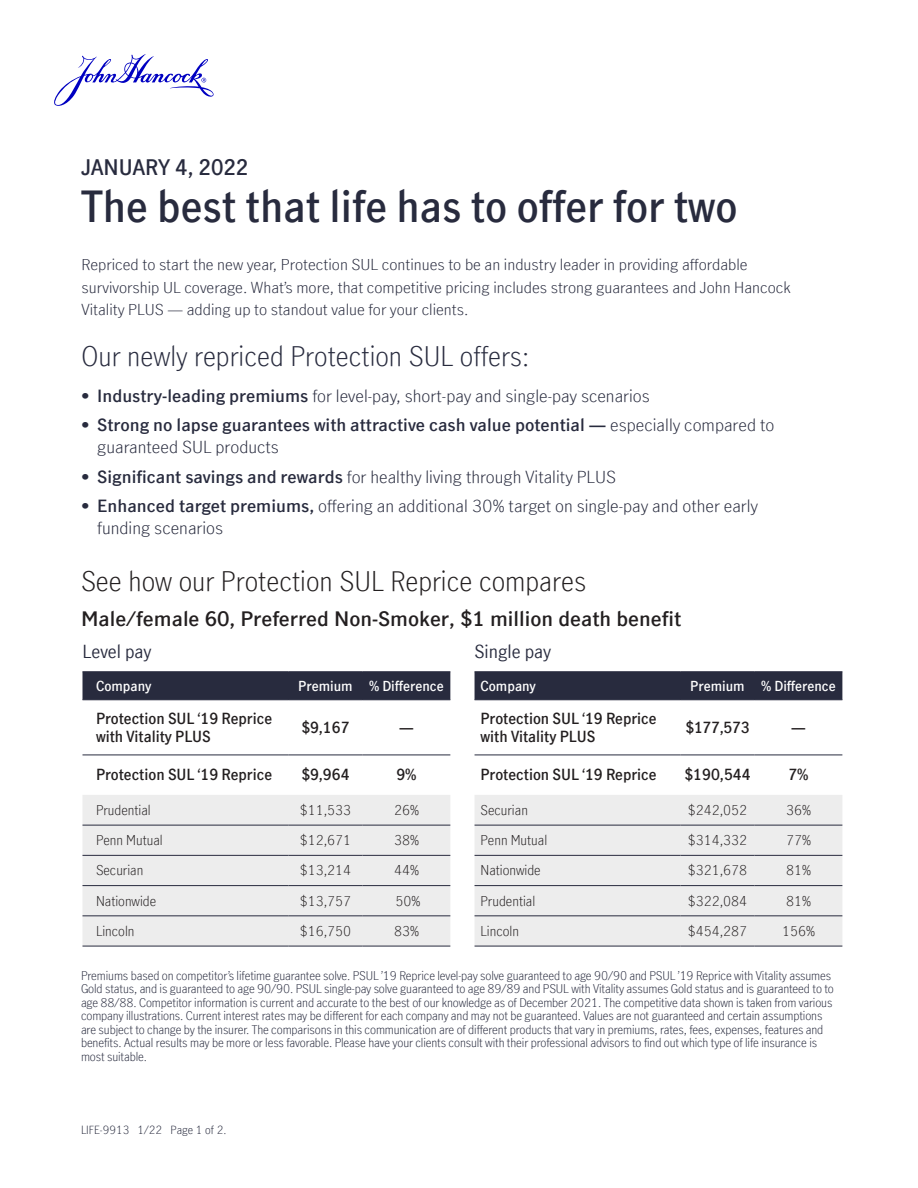
<style>
.page{position:relative;width:918px;height:1188px;background:#fff}
.page>*{position:absolute;margin:0;border:0;box-sizing:border-box;transform-origin:0 0}
.t1{font:600 42px "Manulife JH Sans Optimized";color:#282b3e}
.body_copy{font:300 27px "Manulife JH Sans Optimized";color:#231f20}
.t2{font:300 27px "Manulife JH Sans Optimized";color:#282b3e}
.t3{font:600 21px "Manulife JH Sans Optimized";color:#282b3e}
.body_copy-2{font:600 19.5px "Manulife JH Sans Optimized";color:#231f20;scale:1.08 1}
.t4{font:18px "Manulife JH Sans Optimized";color:#282b3e}
.bulleted_text{font:300 16.5px/22.5px "Manulife JH Sans Optimized";color:#282b3e;scale:1.08 1}
.bulleted_text-2{font:600 16.5px/22.5px "Manulife JH Sans Optimized";color:#282b3e;scale:1.08 1}
.bulleted_text-3{font:300 15px/22.5px "Manulife JH Sans Optimized";color:#282b3e;scale:1.08 1}
.t5{font:600 15px/18px "Manulife JH Sans Optimized";color:#231f20}
.t6{font:300 13.5px "Manulife JH Sans Optimized";color:#231f20}
.t7{font:600 13.5px "Manulife JH Sans Optimized";color:#fff}
.t8{font:300 12px/13.5px "Manulife JH Sans Optimized";letter-spacing:-.01em;color:#282b3e}
.t9{font:300 11.25px "Manulife JH Sans Optimized";color:#282b3e}
.s1{font-weight:600}
.s2{font-weight:300}
</style>
<div class="page">
<svg style="left:54px;top:54px;width:160px;height:52px"></svg>
<div style="left:82px;top:795px;width:368px;height:151px;background:#ededed"></div>
<div style="left:82px;top:672px;width:368px;height:28px;background:#282b3e"></div>
<hr style="left:82px;top:700px;width:206px;height:1px;background:#282b3e">
<hr style="left:288px;top:700px;width:75px;height:1px;background:#282b3e">
<hr style="left:363px;top:700px;width:87px;height:1px;background:#282b3e">
<hr style="left:82px;top:755px;width:206px;height:1px;background:#282b3e">
<hr style="left:288px;top:755px;width:75px;height:1px;background:#282b3e">
<hr style="left:363px;top:755px;width:87px;height:1px;background:#282b3e">
<hr style="left:82px;top:825px;width:206px;height:1px;background:#282b3e">
<hr style="left:288px;top:825px;width:75px;height:1px;background:#282b3e">
<hr style="left:363px;top:825px;width:87px;height:1px;background:#282b3e">
<hr style="left:82px;top:855px;width:206px;height:1px;background:#282b3e">
<hr style="left:288px;top:855px;width:75px;height:1px;background:#282b3e">
<hr style="left:363px;top:855px;width:87px;height:1px;background:#282b3e">
<hr style="left:82px;top:885px;width:206px;height:1px;background:#282b3e">
<hr style="left:288px;top:885px;width:75px;height:1px;background:#282b3e">
<hr style="left:363px;top:885px;width:87px;height:1px;background:#282b3e">
<hr style="left:82px;top:916px;width:206px;height:1px;background:#282b3e">
<hr style="left:288px;top:916px;width:75px;height:1px;background:#282b3e">
<hr style="left:363px;top:916px;width:87px;height:1px;background:#282b3e">
<hr style="left:82px;top:946px;width:206px;height:1px;background:#282b3e">
<hr style="left:288px;top:946px;width:75px;height:1px;background:#282b3e">
<hr style="left:363px;top:946px;width:87px;height:1px;background:#282b3e">
<div style="left:475px;top:795px;width:367px;height:151px;background:#ededed"></div>
<div style="left:475px;top:672px;width:367px;height:28px;background:#282b3e"></div>
<hr style="left:475px;top:700px;width:205px;height:1px;background:#282b3e">
<hr style="left:680px;top:700px;width:75px;height:1px;background:#282b3e">
<hr style="left:755px;top:700px;width:87px;height:1px;background:#282b3e">
<hr style="left:475px;top:755px;width:205px;height:1px;background:#282b3e">
<hr style="left:680px;top:755px;width:75px;height:1px;background:#282b3e">
<hr style="left:755px;top:755px;width:87px;height:1px;background:#282b3e">
<hr style="left:475px;top:825px;width:205px;height:1px;background:#282b3e">
<hr style="left:680px;top:825px;width:75px;height:1px;background:#282b3e">
<hr style="left:755px;top:825px;width:87px;height:1px;background:#282b3e">
<hr style="left:475px;top:855px;width:205px;height:1px;background:#282b3e">
<hr style="left:680px;top:855px;width:75px;height:1px;background:#282b3e">
<hr style="left:755px;top:855px;width:87px;height:1px;background:#282b3e">
<hr style="left:475px;top:885px;width:205px;height:1px;background:#282b3e">
<hr style="left:680px;top:885px;width:75px;height:1px;background:#282b3e">
<hr style="left:755px;top:885px;width:87px;height:1px;background:#282b3e">
<hr style="left:475px;top:916px;width:205px;height:1px;background:#282b3e">
<hr style="left:680px;top:916px;width:75px;height:1px;background:#282b3e">
<hr style="left:755px;top:916px;width:87px;height:1px;background:#282b3e">
<hr style="left:475px;top:946px;width:205px;height:1px;background:#282b3e">
<hr style="left:680px;top:946px;width:75px;height:1px;background:#282b3e">
<hr style="left:755px;top:946px;width:87px;height:1px;background:#282b3e">
<p class="t3" style="left:81px;top:152px;width:169px">JANUARY 4, 2022</p>
<p class="t1" style="left:81px;top:177px;width:658px">The best that life has to offer for two</p>
<p class="bulleted_text-3" style="left:82px;top:253px;width:658px">Repriced to start the new year, Protection SUL continues to be an industry leader in providing affordable survivorship UL coverage. What’s more, that competitive pricing includes strong guarantees and John Hancock<br>Vitality PLUS — adding up to standout value for your clients.</p>
<p class="t2" style="left:82px;top:337px;width:449px">Our newly repriced Protection SUL offers:</p>
<p class="bulleted_text" style="left:82px;top:384px;width:528px"><span class="s1">• Industry-leading premiums</span> for level-pay, short-pay and single-pay scenarios</p>
<p class="bulleted_text-2" style="left:97px;top:413px;width:628px;text-indent:-16px">• Strong no lapse guarantees with attractive cash value potential — <span class="s2">especially compared to guaranteed SUL products</span></p>
<p class="bulleted_text" style="left:82px;top:465px;width:496px"><span class="s1">• Significant savings and rewards</span> for healthy living through Vitality PLUS</p>
<p class="bulleted_text" style="left:97px;top:494px;width:613px;text-indent:-16px"><span class="s1">• Enhanced target premiums,</span> offering an additional 30% target on single-pay and other early funding scenarios</p>
<p class="body_copy" style="left:81px;top:563px;width:507px">See how our Protection SUL Reprice compares</p>
<p class="body_copy-2" style="left:81px;top:605px;width:557px">Male/female 60, Preferred Non-Smoker, $1 million death benefit</p>
<p class="t4" style="left:82px;top:639px;width:70px">Level pay</p>
<p class="t7" style="left:96px;top:677px;width:57px">Company</p>
<p class="t7" style="left:298px;top:677px;width:56px">Premium</p>
<p class="t7" style="left:369px;top:677px;width:76px">% Difference</p>
<p class="t5" style="left:96px;top:709px;width:178px">Protection SUL ‘19 Reprice with Vitality PLUS</p>
<p class="t5" style="left:301px;top:718px;width:50px">$9,167</p>
<p class="t5" style="left:399px;top:718px;width:16px">—</p>
<p class="t5" style="left:96px;top:765px;width:178px">Protection SUL ‘19 Reprice</p>
<p class="t5" style="left:301px;top:765px;width:50px">$9,964</p>
<p class="t5" style="left:396px;top:765px;width:22px">9%</p>
<p class="t6" style="left:96px;top:801px;width:56px">Prudential</p>
<p class="t6" style="left:300px;top:801px;width:53px">$11,533</p>
<p class="t6" style="left:394px;top:801px;width:26px">26%</p>
<p class="t6" style="left:96px;top:831px;width:68px">Penn Mutual</p>
<p class="t6" style="left:300px;top:831px;width:53px">$12,671</p>
<p class="t6" style="left:394px;top:831px;width:26px">38%</p>
<p class="t6" style="left:96px;top:861px;width:49px">Securian</p>
<p class="t6" style="left:300px;top:861px;width:53px">$13,214</p>
<p class="t6" style="left:394px;top:861px;width:26px">44%</p>
<p class="t6" style="left:96px;top:892px;width:62px">Nationwide</p>
<p class="t6" style="left:300px;top:892px;width:53px">$13,757</p>
<p class="t6" style="left:396px;top:892px;width:26px">50%</p>
<p class="t6" style="left:96px;top:922px;width:40px">Lincoln</p>
<p class="t6" style="left:300px;top:922px;width:53px">$16,750</p>
<p class="t6" style="left:394px;top:922px;width:26px">83%</p>
<p class="t4" style="left:475px;top:639px;width:78px">Single pay</p>
<p class="t7" style="left:481px;top:677px;width:57px">Company</p>
<p class="t7" style="left:690px;top:677px;width:56px">Premium</p>
<p class="t7" style="left:761px;top:677px;width:76px">% Difference</p>
<p class="t5" style="left:481px;top:709px;width:178px">Protection SUL ‘19 Reprice with Vitality PLUS</p>
<p class="t5" style="left:685px;top:718px;width:66px">$177,573</p>
<p class="t5" style="left:791px;top:718px;width:16px">—</p>
<p class="t5" style="left:481px;top:765px;width:178px">Protection SUL ‘19 Reprice</p>
<p class="t5" style="left:684px;top:765px;width:68px">$190,544</p>
<p class="t5" style="left:788px;top:765px;width:22px">7%</p>
<p class="t6" style="left:481px;top:801px;width:49px">Securian</p>
<p class="t6" style="left:688px;top:801px;width:61px">$242,052</p>
<p class="t6" style="left:786px;top:801px;width:26px">36%</p>
<p class="t6" style="left:481px;top:831px;width:68px">Penn Mutual</p>
<p class="t6" style="left:688px;top:831px;width:61px">$314,332</p>
<p class="t6" style="left:786px;top:831px;width:26px">77%</p>
<p class="t6" style="left:481px;top:861px;width:62px">Nationwide</p>
<p class="t6" style="left:688px;top:861px;width:61px">$321,678</p>
<p class="t6" style="left:786px;top:861px;width:26px">81%</p>
<p class="t6" style="left:481px;top:892px;width:56px">Prudential</p>
<p class="t6" style="left:688px;top:892px;width:61px">$322,084</p>
<p class="t6" style="left:786px;top:892px;width:26px">81%</p>
<p class="t6" style="left:481px;top:922px;width:40px">Lincoln</p>
<p class="t6" style="left:688px;top:922px;width:61px">$454,287</p>
<p class="t6" style="left:782px;top:922px;width:34px">156%</p>
<p class="t8" style="left:81px;top:968px;width:754px">Premiums based on competitor’s lifetime guarantee solve. PSUL ’19 Reprice level-pay solve guaranteed to age 90/90 and PSUL ’19 Reprice with Vitality assumes Gold status, and is guaranteed to age 90/90. PSUL single-pay solve guaranteed to age 89/89 and PSUL with Vitality assumes Gold status and is guaranteed to to age 88/88. Competitor information is current and accurate to the best of our knowledge as of December 2021. The competitive data shown is taken from various company illustrations. Current interest rates may be different for each company and may not be guaranteed. Values are not guaranteed and certain assumptions are subject to change by the insurer. The comparisons in this communication are of different products that vary in premiums, rates, fees, expenses, features and benefits. Actual results may be more or less favorable. Please have your clients consult with their professional advisors to find out which type of life insurance is most suitable.</p>
<p class="t9" style="left:81px;top:1122px;width:147px">LIFE-9913 1/22 Page 1 of 2.</p>
</div>
